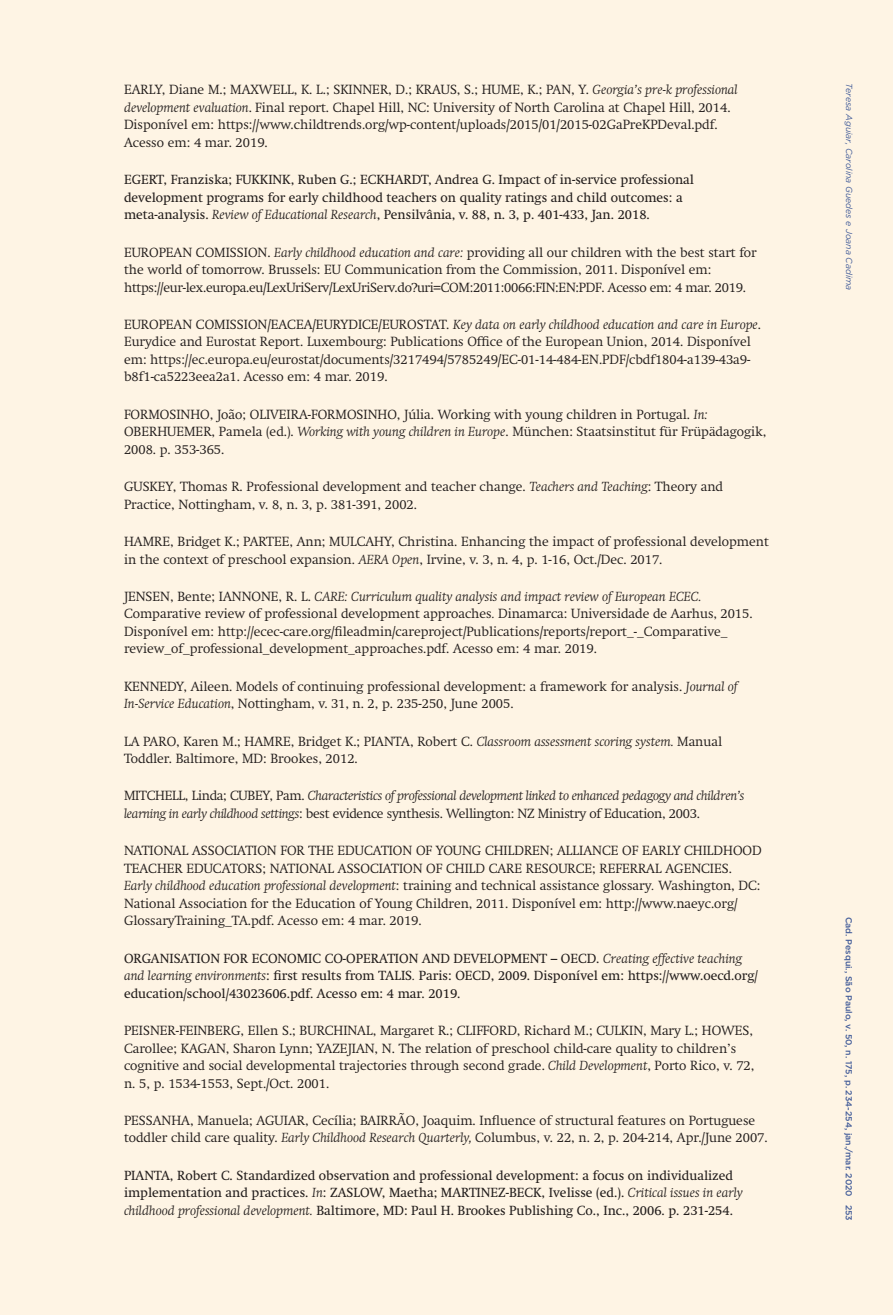
<style>
.page{position:relative;width:893px;height:1315px;background:#fef4e4}
.page>*{position:absolute;margin:0;border:0;box-sizing:border-box;transform-origin:0 0}
.Referencias{font:300 13.12px/17.5px "Swift";color:#231f20}
.Referencias-2{font:13.12px/17.5px "Swift";color:#231f20}
.Referencias-3{font:italic 300 13.12px/17.5px "Swift";letter-spacing:-.02em;color:#231f20}
.t1{font:500 8.75px "Gotham HTF";color:#4361ac}
.t2{font:italic 8.75px "Gotham HTF";color:#4361ac}
.s1{font-style:italic}
.s2{font-weight:300;font-style:italic}
.s3{font-style:normal}
</style>
<div class="page">
<p class="Referencias" style="left:124px;top:81px;width:615px">EARLY, Diane M.; MAXWELL, K. L.; SKINNER, D.; KRAUS, S.; HUME, K.; PAN, Y. <span class="s1">Georgia’s pre-k professional development evaluation</span>. Final report. Chapel Hill, NC: University of North Carolina at Chapel Hill, 2014.<br>Disponível em: https://www.childtrends.org/wp-content/uploads/2015/01/2015-02GaPreKPDeval.pdf.<br>Acesso em: 4 mar. 2019.</p>
<p class="Referencias-2" style="left:124px;top:171px;width:571px">EGERT, Franziska; FUKKINK, Ruben G.; ECKHARDT, Andrea G. Impact of in-service professional development programs for early childhood teachers on quality ratings and child outcomes: a meta-analysis. <span class="s2">Review of Educational Research</span>, Pensilvânia, v. 88, n. 3, p. 401-433, Jan. 2018.</p>
<p class="Referencias" style="left:124px;top:243px;width:634px">EUROPEAN COMISSION. <span class="s1">Early childhood education and care:</span> providing all our children with the best start for the world of tomorrow. Brussels: EU Communication from the Commission, 2011. Disponível em: https://eur-lex.europa.eu/LexUriServ/LexUriServ.do?uri=COM:2011:0066:FIN:EN:PDF. Acesso em: 4 mar. 2019.</p>
<p class="Referencias" style="left:124px;top:316px;width:638px">EUROPEAN COMISSION/EACEA/EURYDICE/EUROSTAT. <span class="s1">Key data on early childhood education and care in Europe</span>.<br>Eurydice and Eurostat Report. Luxembourg: Publications Office of the European Union, 2014. Disponível em: https://ec.europa.eu/eurostat/documents/3217494/5785249/EC-01-14-484-EN.PDF/cbdf1804-a139-43a9- b8f1-ca5223eea2a1. Acesso em: 4 mar. 2019.</p>
<p class="Referencias" style="left:124px;top:405px;width:644px">FORMOSINHO, João; OLIVEIRA-FORMOSINHO, Júlia. Working with young children in Portugal. <span class="s1">In:<br></span>OBERHUEMER, Pamela (ed.). <span class="s1">Working with young children in Europe</span>. München: Staatsinstitut für Früpädagogik,<br>2008. p. 353-365.</p>
<p class="Referencias" style="left:124px;top:478px;width:600px">GUSKEY, Thomas R. Professional development and teacher change. <span class="s1">Teachers and Teaching</span>: Theory and<br>Practice, Nottingham, v. 8, n. 3, p. 381-391, 2002.</p>
<p class="Referencias" style="left:124px;top:533px;width:646px">HAMRE, Bridget K.; PARTEE, Ann; MULCAHY, Christina. Enhancing the impact of professional development in the context of preschool expansion. <span class="s1">AERA Open</span>, Irvine, v. 3, n. 4, p. 1-16, Oct./Dec. 2017.</p>
<p class="Referencias" style="left:124px;top:588px;width:630px">JENSEN, Bente; IANNONE, R. L. <span class="s1">CARE: Curriculum quality analysis and impact review of European ECEC.<br></span>Comparative review of professional development approaches<span class="s1">.</span> Dinamarca: Universidade de Aarhus, 2015.<br>Disponível em: http://ecec-care.org/fileadmin/careproject/Publications/reports/report_-_Comparative_ review_of_professional_development_approaches.pdf. Acesso em: 4 mar. 2019.</p>
<p class="Referencias" style="left:124px;top:677px;width:615px">KENNEDY, Aileen. Models of continuing professional development: a framework for analysis. <span class="s1">Journal of<br>In-Service Education</span>, Nottingham, v. 31, n. 2, p. 235-250, June 2005.</p>
<p class="Referencias" style="left:124px;top:732px;width:599px">LA PARO, Karen M.; HAMRE, Bridget K.; PIANTA, Robert C. <span class="s1">Classroom assessment scoring system.</span> Manual<br>Toddler. Baltimore, MD: Brookes, 2012.</p>
<p class="Referencias-3" style="left:124px;top:787px;width:622px"><span class="s3">MITCHELL, Linda; CUBEY, Pam.</span> Characteristics of professional development linked to enhanced pedagogy and children’s learning in early childhood settings<span class="s3">: best evidence synthesis. Wellington: NZ Ministry of Education, 2003.</span></p>
<p class="Referencias" style="left:124px;top:842px;width:639px">NATIONAL ASSOCIATION FOR THE EDUCATION OF YOUNG CHILDREN; ALLIANCE OF EARLY CHILDHOOD TEACHER EDUCATORS; NATIONAL ASSOCIATION OF CHILD CARE RESOURCE; REFERRAL AGENCIES.<br><span class="s1">Early childhood education professional development</span>: training and technical assistance glossary<span class="s1">.</span> Washington, DC:<br>National Association for the Education of Young Children, 2011. Disponível em: http://www.naeyc.org/ GlossaryTraining_TA.pdf. Acesso em: 4 mar. 2019.</p>
<p class="Referencias-2" style="left:124px;top:949px;width:635px">ORGANISATION FOR ECONOMIC CO-OPERATION AND DEVELOPMENT – OECD. <span class="s2">Creating effective teaching and learning environments</span>: first results from TALIS<span class="s2">.</span> Paris: OECD, 2009. Disponível em: https://www.oecd.org/ education/school/43023606.pdf. Acesso em: 4 mar. 2019.</p>
<p class="Referencias" style="left:124px;top:1022px;width:632px">PEISNER-FEINBERG, Ellen S.; BURCHINAL, Margaret R.; CLIFFORD, Richard M.; CULKIN, Mary L.; HOWES, Carollee; KAGAN, Sharon Lynn; YAZEJIAN, N. The relation of preschool child-care quality to children’s cognitive and social developmental trajectories through second grade. <span class="s1">Child Development</span>, Porto Rico, v. 72, n. 5, p. 1534-1553, Sept./Oct. 2001.</p>
<p class="Referencias" style="left:124px;top:1111px;width:645px">PESSANHA, Manuela; AGUIAR, Cecília; BAIRRÃO, Joaquim. Influence of structural features on Portuguese toddler child care quality. <span class="s1">Early Childhood Research Quarterly,</span> Columbus, v. 22, n. 2, p. 204-214, Apr./June 2007.</p>
<p class="Referencias-2" style="left:124px;top:1166px;width:620px">PIANTA, Robert C. Standardized observation and professional development: a focus on individualized implementation and practices. <span class="s2">In</span>: ZASLOW, Maetha; MARTINEZ-BECK, Ivelisse (ed.). <span class="s2">Critical issues in early childhood professional development.</span> Baltimore, MD: Paul H. Brookes Publishing Co., Inc., 2006. p. 231-254.</p>
<p class="t2" style="left:854px;top:83px;width:209px;rotate:90deg">Teresa Aguiar, Carolina Guedes e Joana Cadima</p>
<p class="t1" style="left:854px;top:916px;width:305px;rotate:90deg">Cad. Pesqui., São Paulo, v. 50, n. 175, p. 234-254, jan./mar. 2020 253</p>
</div>
